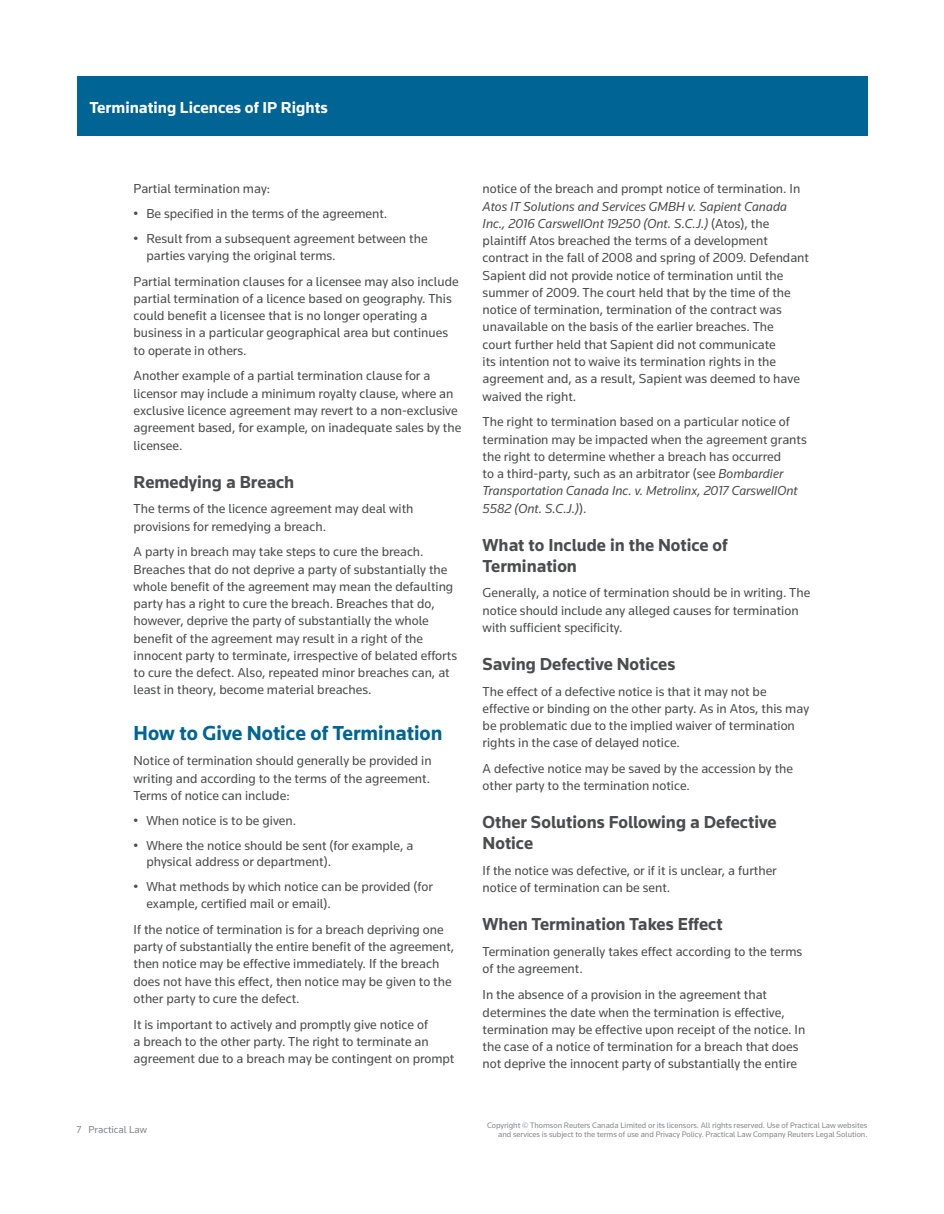
<style>
.page{position:relative;width:944px;height:1214px;background:#fff}
.page>*{position:absolute;margin:0;border:0;box-sizing:border-box;transform-origin:0 0}
.t1{font:700 21px "Knowledge";color:#006494}
.t2{font:700 18px/21px "Knowledge";color:#4b4c4d}
.t3{font:700 16.5px "Knowledge";color:#fff}
.t4{font:13.5px/17.2px "Knowledge";color:#4b4c4d}
.t5{font:10.5px "Knowledge";color:#86888b}
.t6{font:8.25px/9.8px "Knowledge";letter-spacing:-.005em;color:#86888b;text-align:right}
.s1{font-style:italic}
</style>
<div class="page">
<div style="left:77px;top:77px;width:790px;height:59px;background:#006494"></div>
<p class="t3" style="left:89px;top:97px;width:240px">Terminating Licences of IP Rights</p>
<p class="t4" style="left:134px;top:180px;width:138px">Partial termination may:</p>
<p class="t4" style="left:134px;top:205px;width:255px">• Be specified in the terms of the agreement.</p>
<p class="t4" style="left:146px;top:230px;width:283px;line-height:16.5px;text-indent:-13px">• Result from a subsequent agreement between the parties varying the original terms.</p>
<p class="t4" style="left:134px;top:272px;width:326px">Partial termination clauses for a licensee may also include partial termination of a licence based on geography. This could benefit a licensee that is no longer operating a business in a particular geographical area but continues to operate in others.</p>
<p class="t4" style="left:134px;top:367px;width:329px">Another example of a partial termination clause for a licensor may include a minimum royalty clause, where an exclusive licence agreement may revert to a non-exclusive agreement based, for example, on inadequate sales by the licensee.</p>
<h2 class="t2" style="left:134px;top:471px;width:162px">Remedying a Breach</h2>
<p class="t4" style="left:134px;top:500px;width:281px">The terms of the licence agreement may deal with provisions for remedying a breach.</p>
<p class="t4" style="left:134px;top:543px;width:325px">A party in breach may take steps to cure the breach.<br>Breaches that do not deprive a party of substantially the whole benefit of the agreement may mean the defaulting party has a right to cure the breach. Breaches that do, however, deprive the party of substantially the whole benefit of the agreement may result in a right of the innocent party to terminate, irrespective of belated efforts to cure the defect. Also, repeated minor breaches can, at least in theory, become material breaches.</p>
<h1 class="t1" style="left:134px;top:719px;width:310px">How to Give Notice of Termination</h1>
<p class="t4" style="left:134px;top:752px;width:299px;text-align:justify">Notice of termination should generally be provided in writing and according to the terms of the agreement.<br>Terms of notice can include:</p>
<p class="t4" style="left:134px;top:811px;width:164px">• When notice is to be given.</p>
<p class="t4" style="left:146px;top:837px;width:268px;line-height:16.5px;text-indent:-13px">• Where the notice should be sent (for example, a physical address or department).</p>
<p class="t4" style="left:146px;top:878px;width:288px;line-height:16.5px;text-indent:-13px">• What methods by which notice can be provided (for example, certified mail or email).</p>
<p class="t4" style="left:134px;top:920px;width:322px">If the notice of termination is for a breach depriving one party of substantially the entire benefit of the agreement, then notice may be effective immediately. If the breach does not have this effect, then notice may be given to the other party to cure the defect.</p>
<p class="t4" style="left:134px;top:1015px;width:322px">It is important to actively and promptly give notice of<br>a breach to the other party. The right to terminate an agreement due to a breach may be contingent on prompt</p>
<p class="t4" style="left:482px;top:180px;width:319px">notice of the breach and prompt notice of termination. In</p>
<p class="t4" style="left:482px;top:197px;width:328px"><span class="s1">Atos IT Solutions and Services GMBH v. Sapient Canada Inc., 2016 CarswellOnt 19250 (Ont. S.C.J.)</span> (Atos), the plaintiff Atos breached the terms of a development contract in the fall of 2008 and spring of 2009. Defendant Sapient did not provide notice of termination until the summer of 2009. The court held that by the time of the notice of termination, termination of the contract was unavailable on the basis of the earlier breaches. The<br>court further held that Sapient did not communicate<br>its intention not to waive its termination rights in the agreement and, as a result, Sapient was deemed to have waived the right.</p>
<p class="t4" style="left:482px;top:413px;width:326px">The right to termination based on a particular notice of termination may be impacted when the agreement grants the right to determine whether a breach has occurred<br>to a third-party, such as an arbitrator (see <span class="s1">Bombardier Transportation Canada Inc. v. Metrolinx, 2017 CarswellOnt 5582 (Ont. S.C.J.)</span>).</p>
<h2 class="t2" style="left:482px;top:534px;width:247px">What to Include in the Notice of<br>Termination</h2>
<p class="t4" style="left:482px;top:584px;width:329px">Generally, a notice of termination should be in writing. The notice should include any alleged causes for termination with sufficient specificity.</p>
<h2 class="t2" style="left:482px;top:653px;width:194px">Saving Defective Notices</h2>
<p class="t4" style="left:482px;top:682px;width:328px">The effect of a defective notice is that it may not be effective or binding on the other party. As in Atos, this may be problematic due to the implied waiver of termination rights in the case of delayed notice.</p>
<p class="t4" style="left:482px;top:759px;width:312px">A defective notice may be saved by the accession by the other party to the termination notice.</p>
<h2 class="t2" style="left:482px;top:811px;width:295px">Other Solutions Following a Defective<br>Notice</h2>
<p class="t4" style="left:482px;top:861px;width:296px">If the notice was defective, or if it is unclear, a further notice of termination can be sent.</p>
<h2 class="t2" style="left:482px;top:913px;width:242px">When Termination Takes Effect</h2>
<p class="t4" style="left:482px;top:943px;width:321px">Termination generally takes effect according to the terms of the agreement.</p>
<p class="t4" style="left:482px;top:986px;width:324px">In the absence of a provision in the agreement that determines the date when the termination is effective, termination may be effective upon receipt of the notice. In the case of a notice of termination for a breach that does not deprive the innocent party of substantially the entire</p>
<p class="t5" style="left:77px;top:1123px;width:72px">7 Practical Law</p>
<p class="t6" style="left:487px;top:1119px;width:382px">Copyright © Thomson Reuters Canada Limited or its licensors. All rights reserved. Use of Practical Law websites and services is subject to the terms of use and Privacy Policy. Practical Law Company Reuters Legal Solution.</p>
</div>
